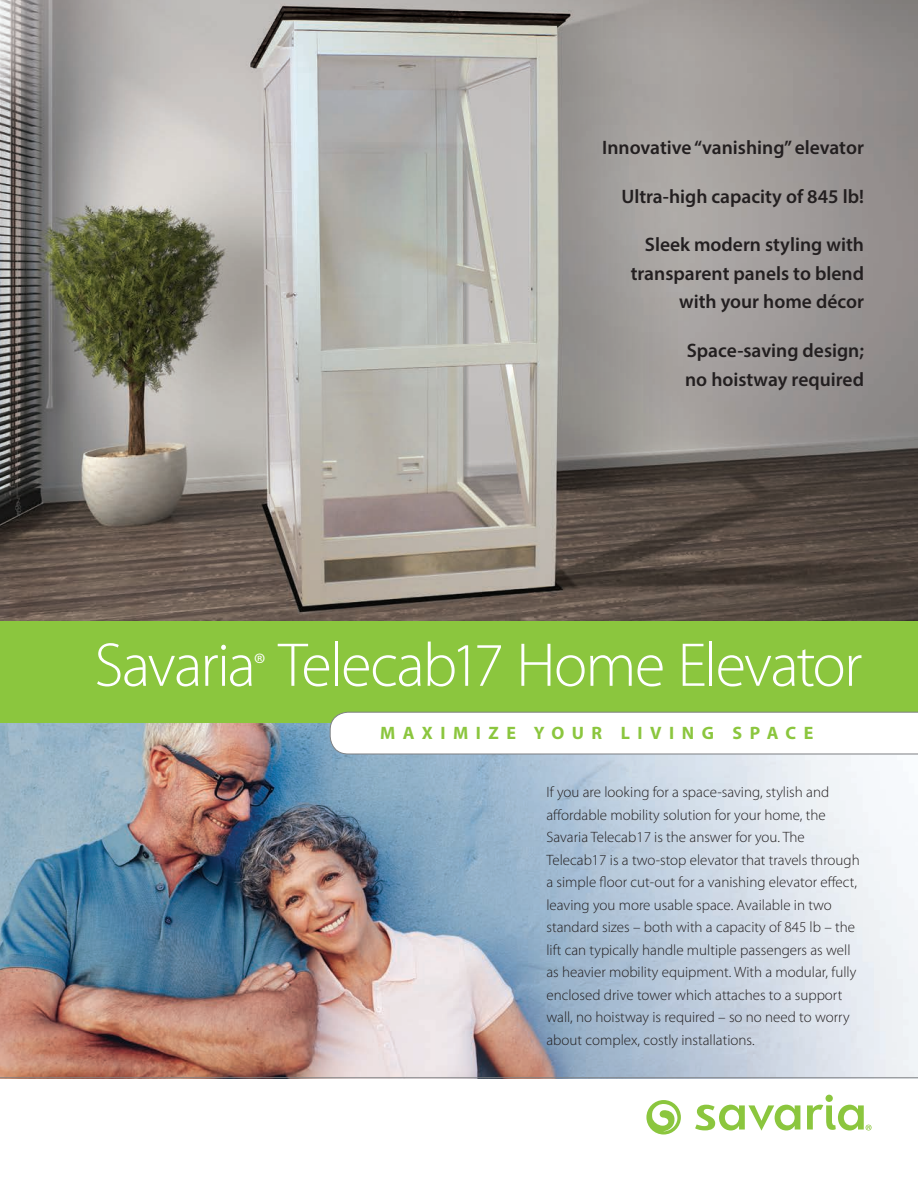
<style>
.page{position:relative;width:918px;height:1188px;background:#fff}
.page>*{position:absolute;margin:0;border:0;box-sizing:border-box;transform-origin:0 0}
.t1{font:300 62.4px "Myriad Pro";letter-spacing:-.03em;color:#fff}
.t2{font:600 19.5px/28.5px "Myriad Pro";color:#231f20;text-align:right}
.t3{font:700 18px "Myriad Pro";letter-spacing:.42em;color:#8bc63e}
.t4{font:300 15px/22.5px "Myriad Pro";color:#231f20}
</style>
<div class="page">
<img style="left:0;top:723px;width:918px;height:354px">
<img style="left:0;top:0;width:918px;height:621px">
<div style="left:0;top:621px;width:918px;height:102px;background:#8bc63e"></div>
<svg style="left:330px;top:712px;width:588px;height:42px"></svg>
<hr style="left:0;top:1077px;width:918px;height:1px;background:#7e8083">
<svg style="left:695px;top:1105px;width:105px;height:26px"></svg>
<svg style="left:646px;top:1100px;width:35px;height:35px"></svg>
<svg style="left:807px;top:1095px;width:65px;height:35px"></svg>
<p class="t2" style="left:602px;top:133px;width:263px">Innovative “vanishing” elevator</p>
<p class="t2" style="left:621px;top:181px;width:244px">Ultra-high capacity of 845 lb!</p>
<p class="t2" style="left:631px;top:230px;width:235px">Sleek modern styling with transparent panels to blend with your home décor</p>
<p class="t2" style="left:685px;top:336px;width:180px;text-align:left">Space-saving design; no hoistway required</p>
<p class="t1" style="left:94px;top:627px;width:769px">Savaria<sup>®</sup> Telecab17 Home Elevator</p>
<p class="t3" style="left:380px;top:721px;width:435px">MAXIMIZE YOUR LIVING SPACE</p>
<p class="t4" style="left:546px;top:781px;width:315px">If you are looking for a space-saving, stylish and affordable mobility solution for your home, the Savaria Telecab17 is the answer for you. The Telecab17 is a two-stop elevator that travels through a simple floor cut-out for a vanishing elevator effect, leaving you more usable space. Available in two standard sizes – both with a capacity of 845 lb – the lift can typically handle multiple passengers as well as heavier mobility equipment. With a modular, fully enclosed drive tower which attaches to a support wall, no hoistway is required – so no need to worry about complex, costly installations.</p>
</div>
